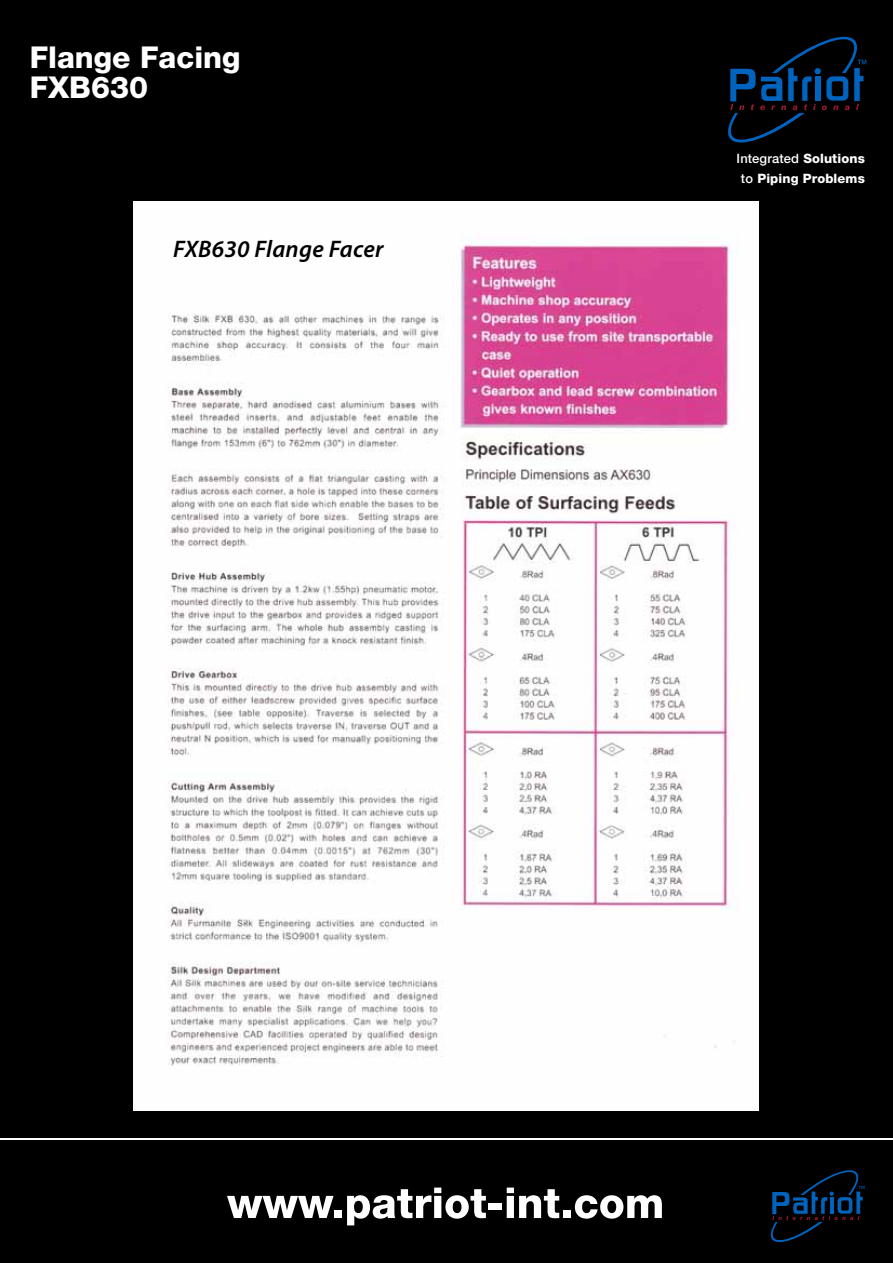
<style>
.page{position:relative;width:893px;height:1263px;background:#fff}
.page>*{position:absolute;margin:0;border:0;box-sizing:border-box;transform-origin:0 0}
.t1{font:800 30.15px/30.2px "Helvetica Neue";color:#fff}
.t2{font:italic 600 24px "Myriad Pro";letter-spacing:.01em;color:#000}
.t3{font:800 12.9px/20.1px "Helvetica Neue";letter-spacing:.01em;color:#fff;text-align:center}
.s1{font-weight:500}
</style>
<div class="page">
<div style="left:3px;top:0;width:890px;height:1263px;background:#000"></div>
<img style="left:133px;top:202px;width:625px;height:908px">
<hr style="left:0;top:1139px;width:893px;height:1px;background:#fff">
<svg style="left:227px;top:1196px;width:107px;height:22px"></svg>
<div style="left:334px;top:1210px;width:8px;height:8px;background:#fff"></div>
<svg style="left:347px;top:1187px;width:139px;height:38px"></svg>
<div style="left:489px;top:1203px;width:13px;height:6px;background:#fff"></div>
<svg style="left:507px;top:1187px;width:52px;height:31px"></svg>
<div style="left:563px;top:1210px;width:8px;height:8px;background:#fff"></div>
<svg style="left:575px;top:1195px;width:87px;height:24px"></svg>
<svg style="left:728px;top:36px;width:138px;height:107px"></svg>
<svg style="left:770px;top:1170px;width:95px;height:72px"></svg>
<h1 class="t1" style="left:30px;top:42px;width:212px">Flange Facing<br>FXB630</h1>
<h2 class="t2" style="left:173px;top:233px;width:212px">FXB630 Flange Facer</h2>
<p class="t3" style="left:737px;top:148px;width:130px"><span class="s1">Integrated</span> Solutions <span class="s1">to</span> Piping Problems</p>
</div>
